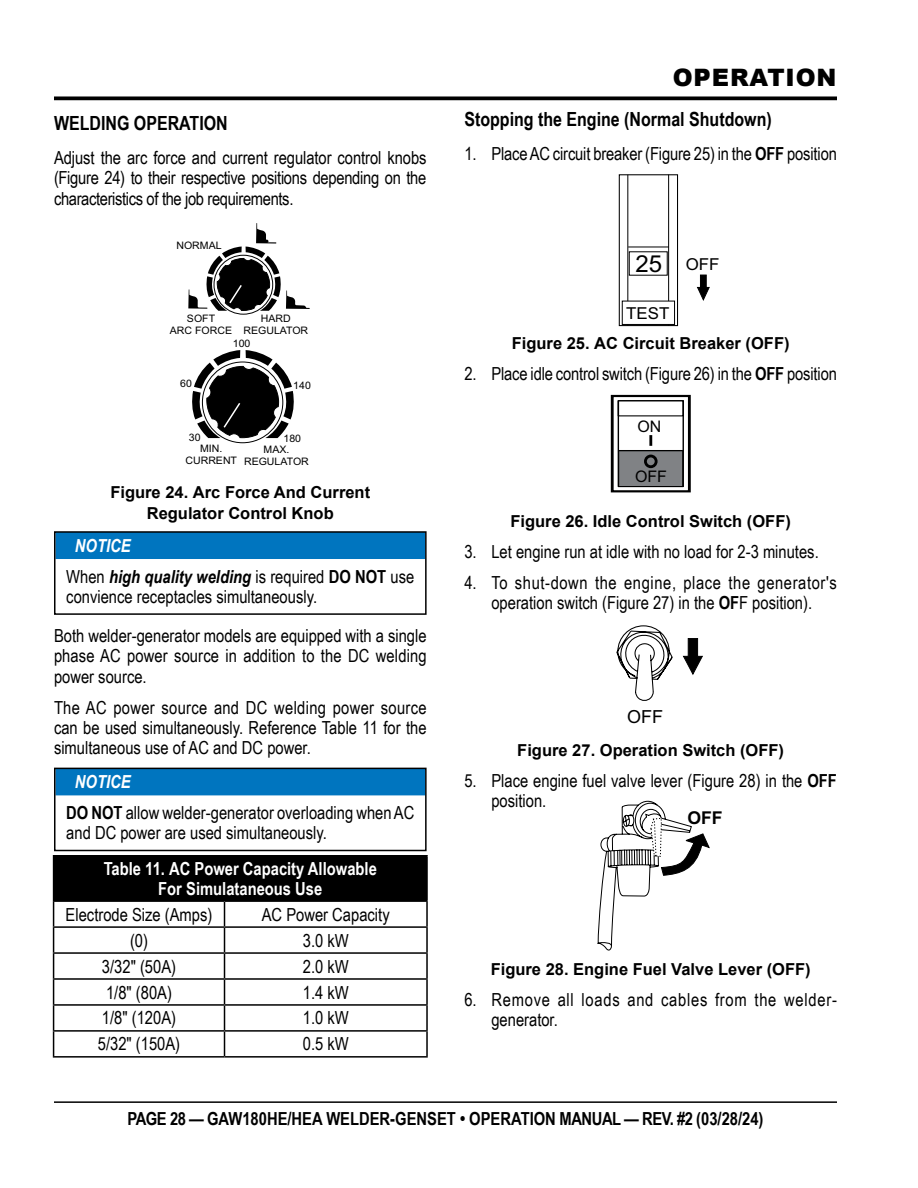
<style>
.page{position:relative;width:918px;height:1188px;background:#fff}
.page>*{position:absolute;margin:0;border:0;box-sizing:border-box;transform-origin:0 0}
.t1{font:900 24px "Arial";letter-spacing:.035em;color:#000}
.t2{font:23.4px "Arial";color:#000}
.t3{font:700 19.5px "Arial Narrow";color:#000}
.t4{font:18px/20.2px "Arial Narrow";color:#000;text-align:justify}
.t5{font:700 18px "Arial Narrow";color:#000}
.t6{font:700 18px/20.2px "Arial Narrow";color:#fff;text-align:center}
.t7{font:18px/20.2px "Arial Narrow";letter-spacing:.04em;color:#000}
.t8{font:italic 700 18px/31px "Arial Narrow";color:#000}
.t9{font:18px "Arial";color:#000}
.t10{font:700 17.7px "Arial";color:#000}
.t11{font:700 16.5px/21px "Arial";color:#000;text-align:center}
.t12{font:16.5px "Arial";color:#000}
.t13{font:15.9px "Arial";color:#000}
.t14{font:10.35px/11.6px "Arial";color:#000;text-align:center}
.s1{color:#fff}
.s2{font-weight:400;font-style:normal}
.s3{font-style:normal}
.s4{font-weight:700;font-style:italic;color:#fff}
.s5{font-weight:700}
</style>
<div class="page">
<hr style="left:54px;top:1101px;width:783px;height:2px;background:#000">
<svg style="left:192px;top:350px;width:102px;height:88px"></svg>
<div style="left:202px;top:362px;width:81px;height:81px;border:1px solid #000;border-radius:50%"></div>
<svg style="left:188px;top:223px;width:122px;height:88px"></svg>
<div style="left:56px;top:532px;width:369px;height:27px;background:#0075bf"></div>
<div style="left:54px;top:531px;width:373px;height:84px;border:2px solid #000"></div>
<div style="left:56px;top:768px;width:369px;height:27px;background:#0075bf"></div>
<div style="left:54px;top:768px;width:373px;height:83px;border:2px solid #000"></div>
<div style="left:54px;top:856px;width:373px;height:45px;background:#000"></div>
<svg style="left:54px;top:902px;width:172px;height:154px"></svg>
<hr style="left:426px;top:857px;width:2px;height:43px;background:#000">
<hr style="left:426px;top:902px;width:2px;height:24px;background:#000">
<hr style="left:53px;top:926px;width:172px;height:2px;background:#000">
<hr style="left:426px;top:928px;width:2px;height:24px;background:#000">
<hr style="left:53px;top:952px;width:172px;height:2px;background:#000">
<hr style="left:426px;top:954px;width:2px;height:24px;background:#000">
<hr style="left:53px;top:978px;width:172px;height:2px;background:#000">
<hr style="left:225px;top:978px;width:203px;height:2px;background:#000">
<hr style="left:426px;top:980px;width:2px;height:24px;background:#000">
<hr style="left:53px;top:1004px;width:172px;height:2px;background:#000">
<hr style="left:225px;top:1004px;width:203px;height:2px;background:#000">
<hr style="left:426px;top:1006px;width:2px;height:24px;background:#000">
<hr style="left:53px;top:1030px;width:172px;height:2px;background:#000">
<svg style="left:53px;top:902px;width:1px;height:154px"></svg>
<hr style="left:225px;top:1030px;width:203px;height:2px;background:#000">
<svg style="left:224px;top:902px;width:1px;height:154px"></svg>
<hr style="left:426px;top:1032px;width:2px;height:24px;background:#000">
<hr style="left:53px;top:1056px;width:172px;height:2px;background:#000">
<hr style="left:225px;top:1056px;width:203px;height:2px;background:#000">
<hr style="left:225px;top:926px;width:203px;height:2px;background:#000">
<hr style="left:225px;top:952px;width:203px;height:2px;background:#000">
<hr style="left:53px;top:855px;width:172px;height:2px;background:#000">
<hr style="left:53px;top:857px;width:1px;height:43px;background:#000">
<hr style="left:225px;top:855px;width:203px;height:2px;background:#000">
<hr style="left:53px;top:900px;width:172px;height:2px;background:#000">
<hr style="left:225px;top:900px;width:203px;height:2px;background:#000">
<svg style="left:54px;top:96px;width:783px;height:4px;background:#1f1f1f"></svg>
<div style="left:619px;top:174px;width:59px;height:152px;border:1px solid #000"></div>
<hr style="left:627px;top:175px;width:1px;height:151px;background:#000">
<hr style="left:668px;top:175px;width:1px;height:151px;background:#000">
<div style="left:622px;top:301px;width:53px;height:24px;background:#fff;border:1px solid #000"></div>
<hr style="left:628px;top:247px;width:41px;height:1px;background:#000">
<svg style="left:697px;top:274px;width:13px;height:27px"></svg>
<div style="left:611px;top:395px;width:80px;height:98px;border:2px solid #000"></div>
<svg style="left:649px;top:435px;width:3px;height:11px"></svg>
<div style="left:619px;top:450px;width:64px;height:37px;background:#808285"></div>
<hr style="left:619px;top:450px;width:64px;height:1px;background:#000">
<div style="left:644px;top:455px;width:14px;height:13px;border:3px solid #000;border-radius:50%"></div>
<div style="left:618px;top:400px;width:66px;height:87px;border:1px solid #000"></div>
<svg style="left:616px;top:625px;width:57px;height:76px"></svg>
<svg style="left:683px;top:638px;width:20px;height:37px"></svg>
<svg style="left:597px;top:801px;width:113px;height:150px"></svg>
<p class="t3" style="left:54px;top:108px;width:175px">WELDING OPERATION</p>
<p class="t4" style="left:54px;top:147px;width:374px">Adjust the arc force and current regulator control knobs (Figure 24) to their respective positions depending on the characteristics of the job requirements.</p>
<p class="t14" style="left:176px;top:241px;width:47px">NORMAL</p>
<p class="t14" style="left:170px;top:314px;width:64px">SOFT<br>ARC FORCE</p>
<p class="t14" style="left:243px;top:314px;width:66px">HARD<br>REGULATOR</p>
<p class="t14" style="left:180px;top:379px;width:13px">60</p>
<p class="t14" style="left:233px;top:339px;width:19px">100</p>
<p class="t14" style="left:293px;top:381px;width:19px">140</p>
<p class="t14" style="left:189px;top:432px;width:13px">30</p>
<p class="t14" style="left:284px;top:433px;width:19px">180</p>
<p class="t14" style="left:185px;top:444px;width:53px">MIN.<br>CURRENT</p>
<p class="t14" style="left:244px;top:445px;width:66px">MAX.<br>REGULATOR</p>
<p class="t11" style="left:110px;top:482px;width:261px">Figure 24. Arc Force And Current<br>Regulator Control Knob</p>
<p class="t8" style="left:66px;top:529px;width:349px;text-indent:9px"><span class="s1">NOTICE<br></span><span class="s2">When</span> high quality welding <span class="s2">is required</span> <span class="s3">DO NOT</span> <span class="s2">use</span></p>
<p class="t4" style="left:66px;top:586px;width:252px">convience receptacles simultaneously.</p>
<p class="t4" style="left:54px;top:625px;width:374px">Both welder-generator models are equipped with a single phase AC power source in addition to the DC welding power source.</p>
<p class="t4" style="left:54px;top:697px;width:374px">The AC power source and DC welding power source can be used simultaneously. Reference Table 11 for the simultaneous use of AC and DC power.</p>
<p class="t4" style="left:66px;top:766px;width:350px;line-height:31px;text-indent:9px"><span class="s4">NOTICE<br></span><span class="s5">DO NOT</span> allow welder-generator overloading when AC</p>
<p class="t4" style="left:66px;top:822px;width:262px">and DC power are used simultaneously.</p>
<p class="t6" style="left:104px;top:858px;width:275px">Table 11. AC Power Capacity Allowable<br>For Simulataneous Use</p>
<p class="t4" style="left:66px;top:904px;width:148px">Electrode Size (Amps)</p>
<p class="t4" style="left:262px;top:904px;width:129px">AC Power Capacity</p>
<p class="t4" style="left:130px;top:929px;width:20px">(0)</p>
<p class="t4" style="left:303px;top:929px;width:47px">3.0 kW</p>
<p class="t4" style="left:102px;top:955px;width:76px">3/32" (50A)</p>
<p class="t4" style="left:303px;top:955px;width:47px">2.0 kW</p>
<p class="t4" style="left:106px;top:981px;width:67px">1/8" (80A)</p>
<p class="t4" style="left:303px;top:981px;width:47px">1.4 kW</p>
<p class="t4" style="left:102px;top:1007px;width:76px">1/8" (120A)</p>
<p class="t4" style="left:303px;top:1007px;width:47px">1.0 kW</p>
<p class="t4" style="left:98px;top:1033px;width:84px">5/32" (150A)</p>
<p class="t4" style="left:303px;top:1033px;width:47px">0.5 kW</p>
<h1 class="t1" style="left:673px;top:60px;width:165px">OPERATION</h1>
<p class="t3" style="left:464px;top:104px;width:309px">Stopping the Engine (Normal Shutdown)</p>
<p class="t4" style="left:464px;top:143px;width:374px">1. Place AC circuit breaker (Figure 25) in the <span class="s5">OFF</span> position</p>
<p class="t2" style="left:635px;top:255px;width:28px">25</p>
<p class="t12" style="left:626px;top:307px;width:45px">TEST</p>
<p class="t12" style="left:686px;top:258px;width:35px">OFF</p>
<p class="t11" style="left:512px;top:333px;width:279px">Figure 25. AC Circuit Breaker (OFF)</p>
<p class="t4" style="left:464px;top:363px;width:374px">2. Place idle control switch (Figure 26) in the <span class="s5">OFF</span> position</p>
<p class="t13" style="left:637px;top:420px;width:25px">ON</p>
<p class="t13" style="left:635px;top:471px;width:33px">OFF</p>
<p class="t11" style="left:510px;top:510px;width:282px">Figure 26. Idle Control Switch (OFF)</p>
<p class="t4" style="left:464px;top:541px;width:356px">3. Let engine run at idle with no load for 2-3 minutes.</p>
<p class="t4" style="left:464px;top:572px;width:374px;text-align:center">4. To shut-down the engine, place the generator's operation switch (Figure 27) in the <span class="s5">OF</span>F position).</p>
<p class="t9" style="left:627px;top:710px;width:37px">OFF</p>
<p class="t11" style="left:517px;top:740px;width:268px">Figure 27. Operation Switch (OFF)</p>
<p class="t4" style="left:491px;top:770px;width:347px;text-indent:-27px">5. Place engine fuel valve lever (Figure 28) in the <span class="s5">OFF </span>position.</p>
<p class="t10" style="left:687px;top:808px;width:37px">OFF</p>
<p class="t11" style="left:491px;top:959px;width:321px">Figure 28. Engine Fuel Valve Lever (OFF)</p>
<p class="t7" style="left:491px;top:989px;width:347px;text-indent:-27px">6. Remove all loads and cables from the welder&shy;generator.</p>
<p class="t5" style="left:127px;top:1105px;width:638px">PAGE 28 — GAW180HE/HEA WELDER-GENSET • OPERATION MANUAL — REV. #2 (03/28/24)</p>
</div>
